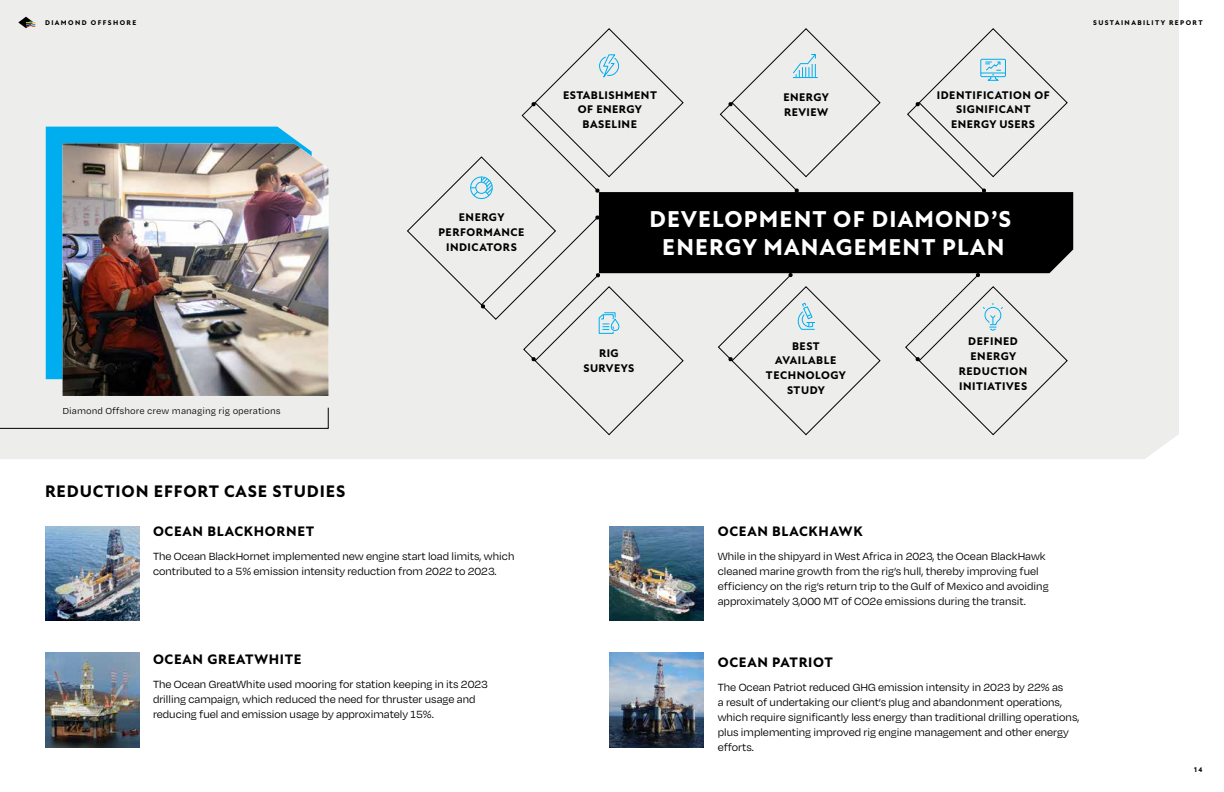
<style>
.page{position:relative;width:1224px;height:792px;background:#fff}
.page>*{position:absolute;margin:0;border:0;box-sizing:border-box;transform-origin:0 0}
.t1{font:800 23.4px/28px "New Atten";letter-spacing:.05em;color:#fff;text-align:center}
.t2{font:800 17px "New Atten";letter-spacing:.05em;color:#000}
.t3{font:800 14px "New Atten";letter-spacing:.05em;color:#000}
.t4{font:12px/15px "Degular";color:#000}
.t5{font:800 11.3px/14.7px "New Atten";letter-spacing:.05em;color:#000;text-align:center}
.t6{font:10px "Degular Text";color:#000}
.t7{font:800 7px "New Atten";letter-spacing:.2em;color:#000}
</style>
<div class="page">
<div style="left:0;top:0;width:1179px;height:459px;background:#ededec"></div>
<svg style="left:46px;top:127px;width:266px;height:252px;background:#0db0ed"></svg>
<img style="left:63px;top:143px;width:265px;height:253px">
<img style="left:45px;top:526px;width:95px;height:95px">
<img style="left:45px;top:653px;width:95px;height:94px">
<img style="left:609px;top:526px;width:95px;height:95px">
<img style="left:609px;top:653px;width:95px;height:94px">
<svg style="left:0;top:407px;width:329px;height:22px;background:#e1e1e0"></svg>
<svg style="left:407px;top:28px;width:666px;height:407px;background:#c6c7c7"></svg>
<svg style="left:18px;top:17px;width:17px;height:11px"></svg>
<p class="t7" style="left:45px;top:19px;width:93px">DIAMOND OFFSHORE</p>
<p class="t7" style="left:1093px;top:19px;width:111px">SUSTAINABILITY REPORT</p>
<p class="t6" style="left:63px;top:405px;width:220px">Diamond Offshore crew managing rig operations</p>
<p class="t5" style="left:438px;top:210px;width:88px">ENERGY<br>PERFORMANCE<br>INDICATORS</p>
<h2 class="t2" style="left:45px;top:481px;width:302px">REDUCTION EFFORT CASE STUDIES</h2>
<p class="t3" style="left:153px;top:523px;width:163px">OCEAN BLACKHORNET</p>
<p class="t4" style="left:153px;top:548px;width:363px">The Ocean BlackHornet implemented new engine start load limits, which contributed to a 5% emission intensity reduction from 2022 to 2023.</p>
<p class="t3" style="left:153px;top:651px;width:150px">OCEAN GREATWHITE</p>
<p class="t4" style="left:153px;top:676px;width:336px">The Ocean GreatWhite used mooring for station keeping in its 2023 drilling campaign, which reduced the need for thruster usage and reducing fuel and emission usage by approximately 15%.</p>
<p class="t5" style="left:563px;top:88px;width:95px">ESTABLISHMENT<br>OF ENERGY<br>BASELINE</p>
<p class="t5" style="left:784px;top:90px;width:47px;text-align:left">ENERGY<br>REVIEW</p>
<p class="t5" style="left:937px;top:88px;width:115px">IDENTIFICATION OF<br>SIGNIFICANT<br>ENERGY USERS</p>
<h1 class="t1" style="left:649px;top:205px;width:363px">DEVELOPMENT OF DIAMOND’S<br>ENERGY MANAGEMENT PLAN</h1>
<p class="t5" style="left:583px;top:346px;width:52px">RIG<br>SURVEYS</p>
<p class="t5" style="left:766px;top:339px;width:82px">BEST<br>AVAILABLE<br>TECHNOLOGY<br>STUDY</p>
<p class="t5" style="left:959px;top:335px;width:70px">DEFINED<br>ENERGY<br>REDUCTION<br>INITIATIVES</p>
<p class="t3" style="left:718px;top:523px;width:146px">OCEAN BLACKHAWK</p>
<p class="t4" style="left:718px;top:548px;width:332px">While in the shipyard in West Africa in 2023, the Ocean BlackHawk cleaned marine growth from the rig’s hull, thereby improving fuel efficiency on the rig’s return trip to the Gulf of Mexico and avoiding approximately 3,000 MT of CO2e emissions during the transit.</p>
<p class="t3" style="left:718px;top:654px;width:117px">OCEAN PATRIOT</p>
<p class="t4" style="left:718px;top:679px;width:363px">The Ocean Patriot reduced GHG emission intensity in 2023 by 22% as<br>a result of undertaking our client’s plug and abandonment operations, which require significantly less energy than traditional drilling operations, plus implementing improved rig engine management and other energy efforts.</p>
<p class="t7" style="left:1194px;top:766px;width:10px">14</p>
</div>
